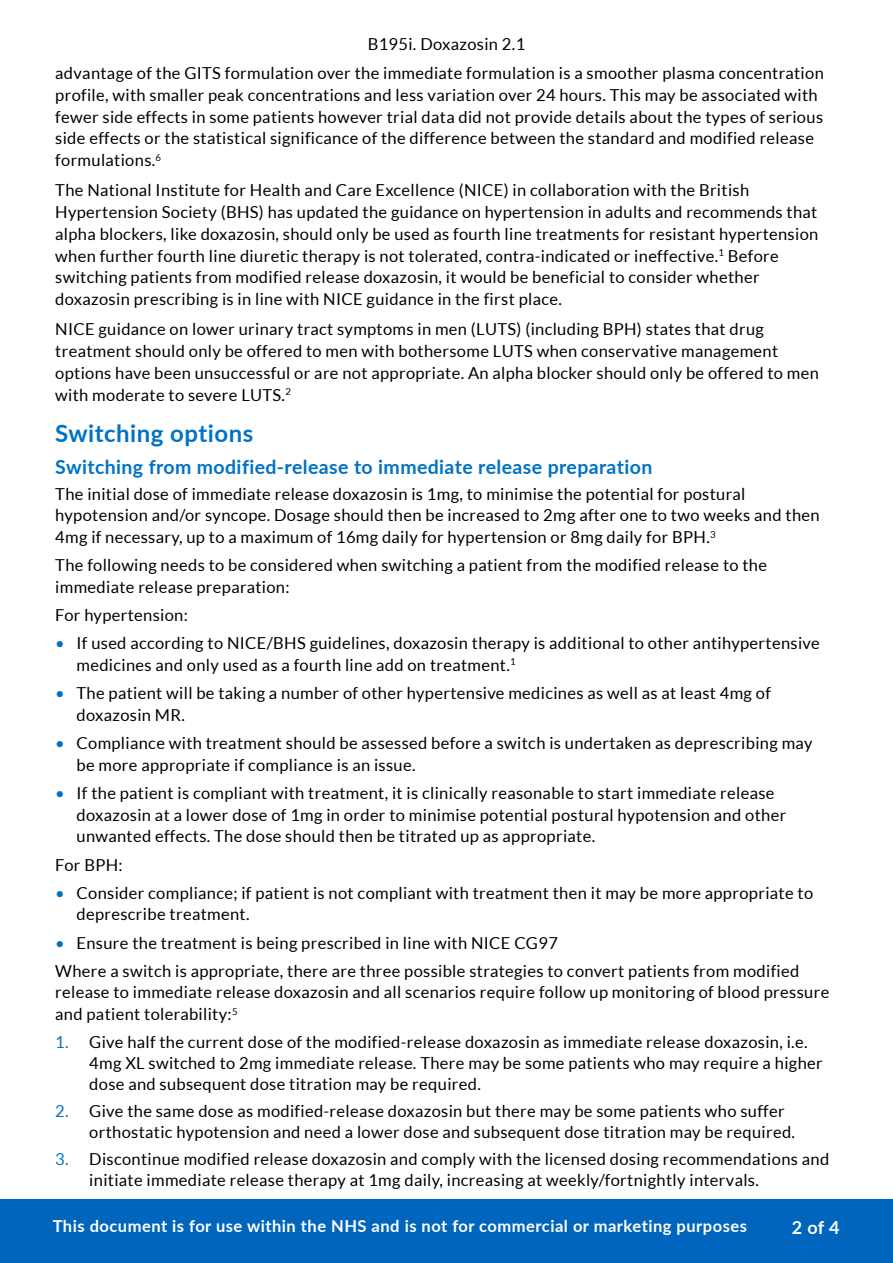
<style>
.page{position:relative;width:893px;height:1263px;background:#fff}
.page>*{position:absolute;margin:0;border:0;box-sizing:border-box;transform-origin:0 0}
.PrescQIPP_Header_1{font:700 24px "Lato";letter-spacing:.02em;color:#0072c6}
.PrescQIPP_Header_2{font:700 19.5px "Lato";letter-spacing:.02em;color:#0072c6}
.t1{font:700 18px "Lato";color:#fff}
.PrescQIPP_Body{font:16.5px/21.8px "Lato";letter-spacing:.02em;color:#000}
.t2{font:700 16.5px "Lato";letter-spacing:.03em;color:#fff}
.s1{color:#0072c6}
</style>
<div class="page">
<div style="left:0;top:1199px;width:893px;height:64px;background:#0065bd"></div>
<p class="PrescQIPP_Body" style="left:368px;top:33px;width:159px">B195i. Doxazosin 2.1</p>
<p class="PrescQIPP_Body" style="left:55px;top:62px;width:770px">advantage of the GITS formulation over the immediate formulation is a smoother plasma concentration profile, with smaller peak concentrations and less variation over 24 hours. This may be associated with fewer side effects in some patients however trial data did not provide details about the types of serious side effects or the statistical significance of the difference between the standard and modified release formulations.<sup>6</sup></p>
<p class="PrescQIPP_Body" style="left:55px;top:179px;width:765px">The National Institute for Health and Care Excellence (NICE) in collaboration with the British Hypertension Society (BHS) has updated the guidance on hypertension in adults and recommends that alpha blockers, like doxazosin, should only be used as fourth line treatments for resistant hypertension when further fourth line diuretic therapy is not tolerated, contra-indicated or ineffective.<sup>1</sup> Before switching patients from modified release doxazosin, it would be beneficial to consider whether doxazosin prescribing is in line with NICE guidance in the first place.</p>
<p class="PrescQIPP_Body" style="left:55px;top:318px;width:765px">NICE guidance on lower urinary tract symptoms in men (LUTS) (including BPH) states that drug treatment should only be offered to men with bothersome LUTS when conservative management options have been unsuccessful or are not appropriate. An alpha blocker should only be offered to men with moderate to severe LUTS.<sup>2</sup></p>
<h2 class="PrescQIPP_Header_1" style="left:55px;top:416px;width:200px">Switching options</h2>
<h3 class="PrescQIPP_Header_2" style="left:55px;top:452px;width:599px">Switching from modified-release to immediate release preparation</h3>
<p class="PrescQIPP_Body" style="left:55px;top:483px;width:766px">The initial dose of immediate release doxazosin is 1mg, to minimise the potential for postural hypotension and/or syncope. Dosage should then be increased to 2mg after one to two weeks and then<br>4mg if necessary, up to a maximum of 16mg daily for hypertension or 8mg daily for BPH.<sup>3</sup></p>
<p class="PrescQIPP_Body" style="left:55px;top:554px;width:713px">The following needs to be considered when switching a patient from the modified release to the immediate release preparation:</p>
<p class="PrescQIPP_Body" style="left:55px;top:604px;width:134px">For hypertension:</p>
<p class="PrescQIPP_Body" style="left:77px;top:632px;width:745px;text-indent:-21px"><span class="s1">•</span> If used according to NICE/BHS guidelines, doxazosin therapy is additional to other antihypertensive medicines and only used as a fourth line add on treatment.<sup>1</sup></p>
<p class="PrescQIPP_Body" style="left:77px;top:682px;width:696px;text-indent:-21px"><span class="s1">•</span> The patient will be taking a number of other hypertensive medicines as well as at least 4mg of doxazosin MR.</p>
<p class="PrescQIPP_Body" style="left:77px;top:732px;width:737px;text-indent:-21px"><span class="s1">•</span> Compliance with treatment should be assessed before a switch is undertaken as deprescribing may be more appropriate if compliance is an issue.</p>
<p class="PrescQIPP_Body" style="left:77px;top:782px;width:711px;text-indent:-21px"><span class="s1">•</span> If the patient is compliant with treatment, it is clinically reasonable to start immediate release doxazosin at a lower dose of 1mg in order to minimise potential postural hypotension and other unwanted effects. The dose should then be titrated up as appropriate.</p>
<p class="PrescQIPP_Body" style="left:55px;top:853px;width:69px">For BPH:</p>
<p class="PrescQIPP_Body" style="left:77px;top:882px;width:738px;text-indent:-21px"><span class="s1">•</span> Consider compliance; if patient is not compliant with treatment then it may be more appropriate to deprescribe treatment.</p>
<p class="PrescQIPP_Body" style="left:55px;top:931px;width:504px"><span class="s1">•</span> Ensure the treatment is being prescribed in line with NICE CG97</p>
<p class="PrescQIPP_Body" style="left:55px;top:960px;width:775px">Where a switch is appropriate, there are three possible strategies to convert patients from modified release to immediate release doxazosin and all scenarios require follow up monitoring of blood pressure and patient tolerability:<sup>5</sup></p>
<p class="PrescQIPP_Body" style="left:89px;top:1031px;width:735px;line-height:21px;text-indent:-34px"><span class="s1">1.</span> Give half the current dose of the modified-release doxazosin as immediate release doxazosin, i.e.<br>4mg XL switched to 2mg immediate release. There may be some patients who may require a higher dose and subsequent dose titration may be required.</p>
<p class="PrescQIPP_Body" style="left:89px;top:1100px;width:707px;line-height:21px;text-indent:-34px"><span class="s1">2.</span> Give the same dose as modified-release doxazosin but there may be some patients who suffer orthostatic hypotension and need a lower dose and subsequent dose titration may be required.</p>
<p class="PrescQIPP_Body" style="left:89px;top:1149px;width:741px;line-height:21px;text-indent:-34px"><span class="s1">3.</span> Discontinue modified release doxazosin and comply with the licensed dosing recommendations and initiate immediate release therapy at 1mg daily, increasing at weekly/fortnightly intervals.</p>
<p class="t2" style="left:53px;top:1214px;width:696px">This document is for use within the NHS and is not for commercial or marketing purposes</p>
<p class="t1" style="left:792px;top:1214px;width:49px">2 of 4</p>
</div>
